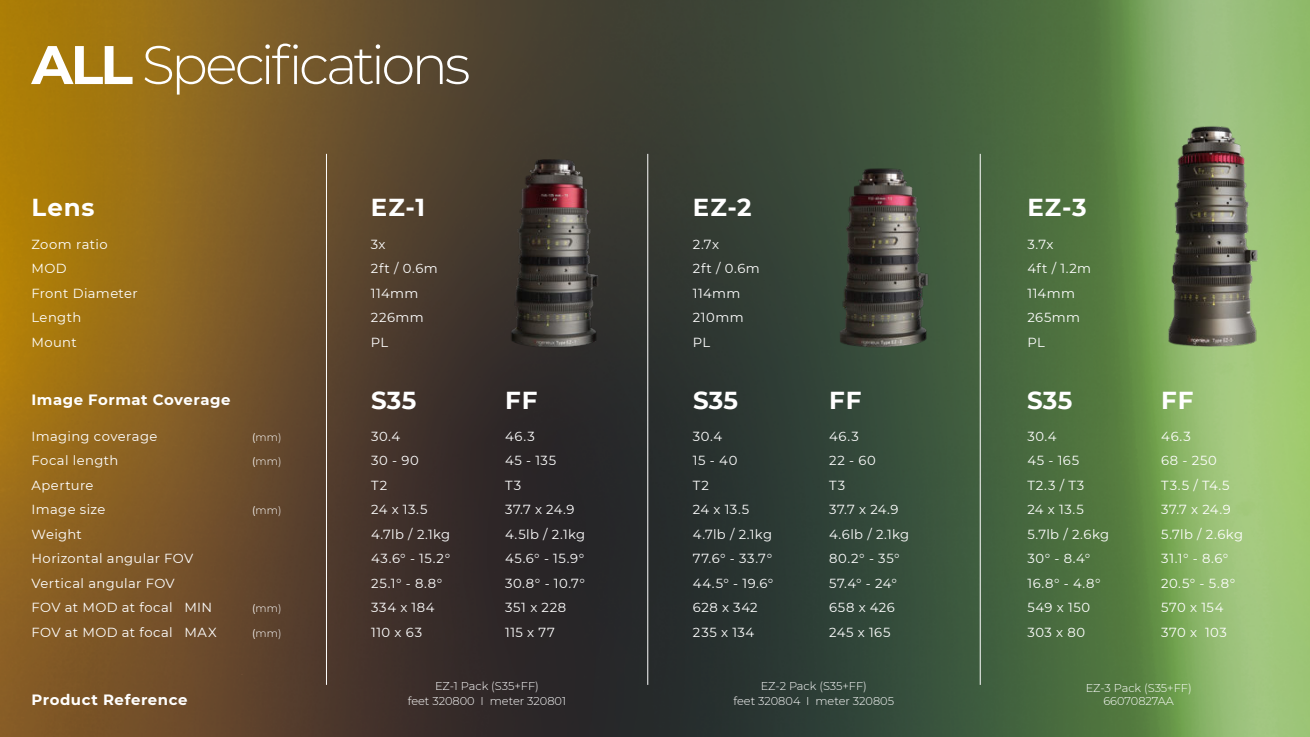
<style>
.page{position:relative;width:1310px;height:737px;background:#fff}
.page>*{position:absolute;margin:0;border:0;box-sizing:border-box;transform-origin:0 0}
.t1{font:300 54.25px "Montserrat";letter-spacing:-.065em;color:#fff}
.t2{font:700 24.5px "Montserrat";letter-spacing:.04em;color:#fff}
.t3{font:700 14.88px "Montserrat";letter-spacing:.035em;color:#fff}
.t4{font:13.12px/24.5px "Montserrat";letter-spacing:.035em;color:#fff}
.t5{font:300 11.38px/15.8px "Montserrat";color:#fff;text-align:center}
.t6{font:300 10.5px "Montserrat";letter-spacing:.02em;color:#fff}
.s1{font-weight:700}
.s2{font-weight:400}
</style>
<div class="page">
<img style="left:0;top:0;width:1310px;height:737px">
<hr style="left:326px;top:154px;width:1px;height:531px;background:#fff">
<hr style="left:647px;top:154px;width:1px;height:531px;background:#fff">
<hr style="left:980px;top:154px;width:1px;height:531px;background:#fff">
<img style="left:834px;top:160px;width:97px;height:191px">
<img style="left:509px;top:153px;width:89px;height:202px">
<img style="left:1166px;top:119px;width:92px;height:234px">
<h1 class="t1" style="left:31px;top:28px;width:440px"><span class="s1">ALL</span> Specifications</h1>
<h2 class="t2" style="left:32px;top:197px;width:65px">Lens</h2>
<p class="t4" style="left:32px;top:232px;width:108px">Zoom ratio<br>MOD<br>Front Diameter<br>Length<br>Mount</p>
<p class="t3" style="left:32px;top:393px;width:201px">Image Format Coverage</p>
<p class="t4" style="left:32px;top:424px;width:127px">Imaging coverage</p>
<p class="t6" style="left:252px;top:430px;width:31px"><span class="s2">(</span>mm)</p>
<p class="t4" style="left:32px;top:449px;width:88px">Focal length</p>
<p class="t6" style="left:252px;top:454px;width:31px"><span class="s2">(</span>mm)</p>
<p class="t4" style="left:32px;top:473px;width:75px">Aperture<br>Image size</p>
<p class="t6" style="left:252px;top:503px;width:31px"><span class="s2">(</span>mm)</p>
<p class="t4" style="left:32px;top:522px;width:182px">Weight<br>Horizontal angular FOV<br>Vertical angular FOV<br>FOV at MOD at focal MIN</p>
<p class="t6" style="left:252px;top:601px;width:31px"><span class="s2">(</span>mm)</p>
<p class="t4" style="left:32px;top:620px;width:187px">FOV at MOD at focal MAX</p>
<p class="t6" style="left:252px;top:626px;width:31px"><span class="s2">(</span>mm)</p>
<h2 class="t2" style="left:371px;top:197px;width:56px">EZ-1</h2>
<p class="t4" style="left:371px;top:232px;width:68px">3x<br>2ft / 0.6m<br>114mm<br>226mm<br>PL</p>
<h2 class="t2" style="left:371px;top:390px;width:47px">S35</h2>
<p class="t4" style="left:371px;top:424px;width:81px">30.4<br>30 - 90<br>T2<br>24 x 13.5<br>4.7lb / 2.1kg<br>43.6° - 15.2°<br>25.1° - 8.8°<br>334 x 184<br>110 x 63</p>
<h2 class="t2" style="left:505px;top:390px;width:34px">FF</h2>
<p class="t4" style="left:505px;top:424px;width:82px">46.3<br>45 - 135<br>T3<br>37.7 x 24.9<br>4.5lb / 2.1kg<br>45.6° - 15.9°<br>30.8° - 10.7°<br>351 x 228<br>115 x 77</p>
<h2 class="t2" style="left:693px;top:197px;width:60px">EZ-2</h2>
<p class="t4" style="left:693px;top:232px;width:68px">2.7x<br>2ft / 0.6m<br>114mm<br>210mm<br>PL</p>
<h2 class="t2" style="left:693px;top:390px;width:47px">S35</h2>
<p class="t4" style="left:693px;top:424px;width:82px">30.4<br>15 - 40<br>T2<br>24 x 13.5<br>4.7lb / 2.1kg<br>77.6° - 33.7°<br>44.5° - 19.6°<br>628 x 342<br>235 x 134</p>
<h2 class="t2" style="left:829px;top:390px;width:34px">FF</h2>
<p class="t4" style="left:829px;top:424px;width:82px">46.3<br>22 - 60<br>T3<br>37.7 x 24.9<br>4.6lb / 2.1kg<br>80.2° - 35°<br>57.4° - 24°<br>658 x 426<br>245 x 165</p>
<h2 class="t2" style="left:1027px;top:197px;width:61px">EZ-3</h2>
<p class="t4" style="left:1027px;top:232px;width:65px">3.7x<br>4ft / 1.2m<br>114mm<br>265mm<br>PL</p>
<h2 class="t2" style="left:1027px;top:390px;width:47px">S35</h2>
<p class="t4" style="left:1027px;top:424px;width:83px">30.4<br>45 - 165<br>T2.3 / T3<br>24 x 13.5<br>5.7lb / 2.6kg<br>30° - 8.4°<br>16.8° - 4.8°<br>549 x 150<br>303 x 80</p>
<h2 class="t2" style="left:1161px;top:390px;width:34px">FF</h2>
<p class="t4" style="left:1161px;top:424px;width:83px">46.3<br>68 - 250<br>T3.5 / T4.5<br>37.7 x 24.9<br>5.7lb / 2.6kg<br>31.1° - 8.6°<br>20.5° - 5.8°<br>570 x 154<br>370 x 103</p>
<p class="t3" style="left:32px;top:693px;width:157px">Product Reference</p>
<p class="t5" style="left:408px;top:677px;width:160px">EZ-1 Pack (S35+FF)<br>feet 320800 I meter 320801</p>
<p class="t5" style="left:1085px;top:680px;width:108px;line-height:13.7px">EZ-3 Pack (S35+FF)<br>66070827AA</p>
<p class="t5" style="left:733px;top:677px;width:162px">EZ-2 Pack (S35+FF)<br>feet 320804 I meter 320805</p>
</div>
